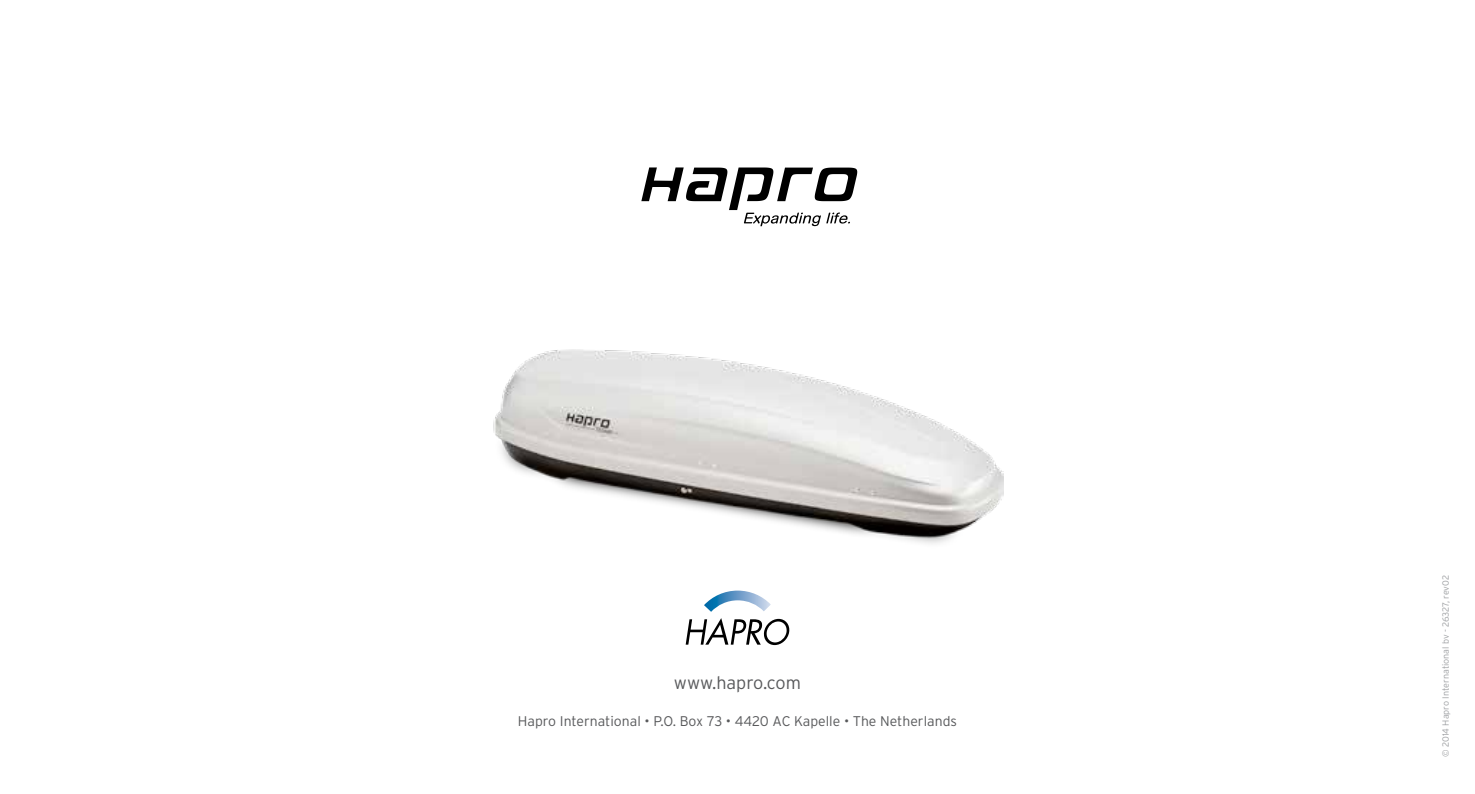
<style>
.page{position:relative;width:1475px;height:794px;background:#fff}
.page>*{position:absolute;margin:0;border:0;box-sizing:border-box;transform-origin:0 0}
.t1{font:300 18px "Interstate";color:#58595b}
.t2{font:300 14px "Interstate";color:#58595b}
.t3{font:300 9px "Interstate";color:#9d9fa2}
</style>
<div class="page">
<svg style="left:493px;top:167px;width:511px;height:479px"></svg>
<p class="t1" style="left:674px;top:672px;width:129px">www.hapro.com</p>
<p class="t2" style="left:518px;top:713px;width:440px">Hapro International • P.O. Box 73 • 4420 AC Kapelle • The Netherlands</p>
<p class="t3" style="left:1439px;top:757px;width:183px;rotate:-90deg">© 2014 Hapro International bv - 26327, rev02</p>
</div>
